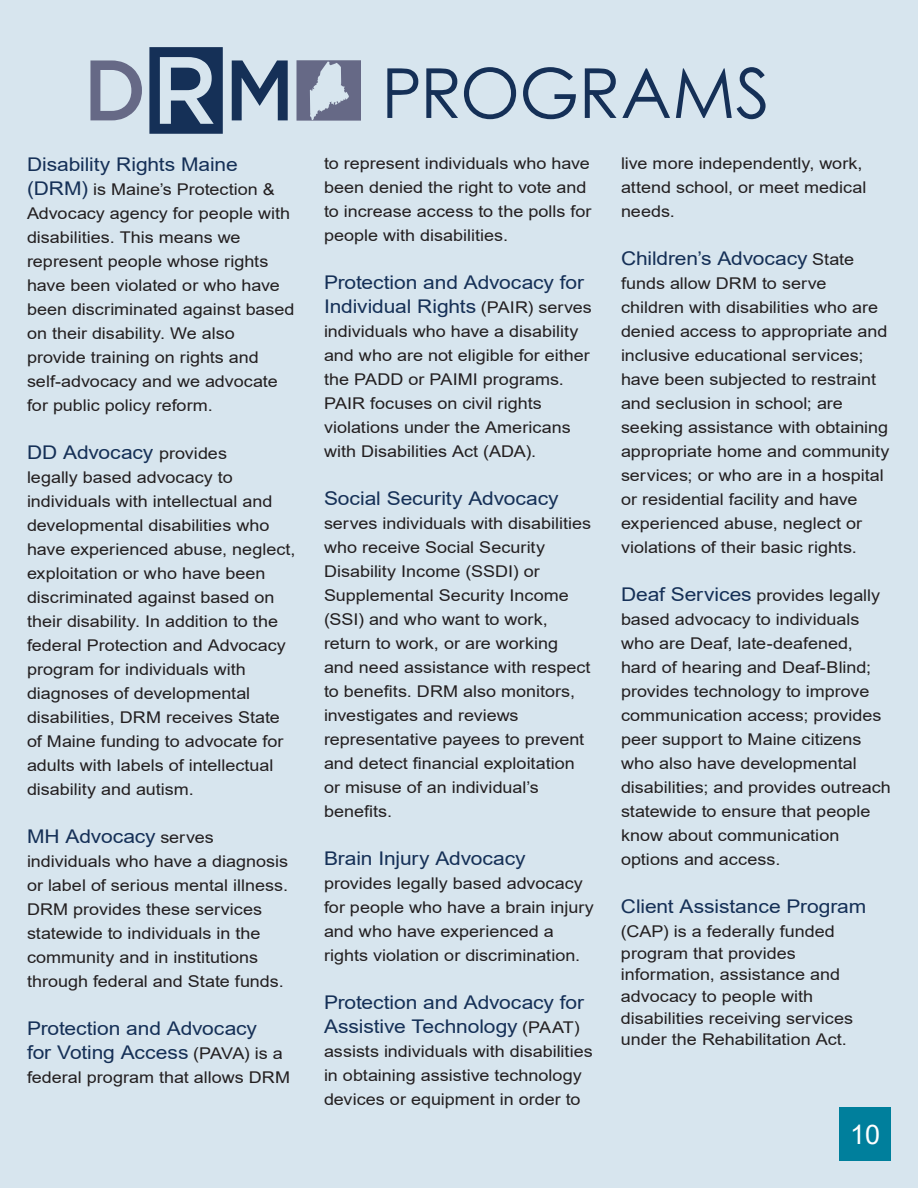
<style>
.page{position:relative;width:918px;height:1188px;background:#d7e5ee}
.page>*{position:absolute;margin:0;border:0;box-sizing:border-box;transform-origin:0 0}
.t1{font:69px "Century Gothic";letter-spacing:-.01em;color:#153057}
.t2{font:27px "Arial";color:#fff}
.t3{font:18.9px/24px "Arial";letter-spacing:-.005em;color:#153057;scale:1.11 1}
.t4{font:16.2px/24px "Arial";color:#231f20;scale:1.11 1}
.s1{font-size:18.9px;color:#153057}
.s2{font-size:16.2px;color:#231f20}
</style>
<div class="page">
<div style="left:839px;top:1107px;width:52px;height:54px;background:#007f9c"></div>
<svg style="left:90px;top:60px;width:52px;height:60px"></svg>
<svg style="left:149px;top:47px;width:74px;height:87px"></svg>
<svg style="left:232px;top:60px;width:56px;height:60px"></svg>
<svg style="left:297px;top:60px;width:63px;height:61px"></svg>
<p class="t3" style="left:27px;top:153px;width:191px">Disability Rights Maine</p>
<p class="t4" style="left:27px;top:177px;width:243px"><span class="s1">(DRM)</span> is Maine’s Protection &amp;<br>Advocacy agency for people with disabilities. This means we represent people whose rights have been violated or who have been discriminated against based on their disability. We also provide training on rights and self-advocacy and we advocate for public policy reform.</p>
<p class="t3" style="left:27px;top:441px;width:182px">DD Advocacy <span class="s2">provides</span></p>
<p class="t4" style="left:27px;top:465px;width:243px">legally based advocacy to individuals with intellectual and developmental disabilities who have experienced abuse, neglect, exploitation or who have been discriminated against based on their disability. In addition to the federal Protection and Advocacy program for individuals with diagnoses of developmental disabilities, DRM receives State of Maine funding to advocate for adults with labels of intellectual disability and autism.</p>
<p class="t3" style="left:27px;top:825px;width:170px">MH Advocacy <span class="s2">serves</span></p>
<p class="t4" style="left:27px;top:849px;width:237px">individuals who have a diagnosis or label of serious mental illness.<br>DRM provides these services statewide to individuals in the community and in institutions through federal and State funds.</p>
<p class="t3" style="left:27px;top:1017px;width:232px">Protection and Advocacy for Voting Access <span class="s2">(PAVA) is a</span></p>
<p class="t4" style="left:27px;top:1065px;width:238px">federal program that allows DRM</p>
<p class="t1" style="left:381px;top:45px;width:390px">PROGRAMS</p>
<p class="t4" style="left:324px;top:151px;width:242px">to represent individuals who have been denied the right to vote and to increase access to the polls for people with disabilities.</p>
<p class="t3" style="left:324px;top:270px;width:243px">Protection and Advocacy for<br>Individual Rights <span class="s2">(PAIR) serves</span></p>
<p class="t4" style="left:324px;top:319px;width:241px">individuals who have a disability and who are not eligible for either the PADD or PAIMI programs.<br>PAIR focuses on civil rights violations under the Americans with Disabilities Act (ADA).</p>
<p class="t3" style="left:324px;top:486px;width:213px">Social Security Advocacy</p>
<p class="t4" style="left:324px;top:511px;width:242px">serves individuals with disabilities who receive Social Security<br>Disability Income (SSDI) or<br>Supplemental Security Income (SSI) and who want to work, return to work, or are working and need assistance with respect to benefits. DRM also monitors, investigates and reviews representative payees to prevent and detect financial exploitation or misuse of an individual’s benefits.</p>
<p class="t3" style="left:324px;top:846px;width:183px">Brain Injury Advocacy</p>
<p class="t4" style="left:324px;top:871px;width:245px">provides legally based advocacy for people who have a brain injury and who have experienced a rights violation or discrimination.</p>
<p class="t3" style="left:324px;top:990px;width:236px">Protection and Advocacy for<br>Assistive Technology <span class="s2">(PAAT)</span></p>
<p class="t4" style="left:324px;top:1039px;width:244px">assists individuals with disabilities in obtaining assistive technology devices or equipment in order to</p>
<p class="t4" style="left:621px;top:151px;width:223px">live more independently, work, attend school, or meet medical needs.</p>
<p class="t3" style="left:621px;top:246px;width:212px">Children’s Advocacy <span class="s2">State</span></p>
<p class="t4" style="left:621px;top:271px;width:243px">funds allow DRM to serve children with disabilities who are denied access to appropriate and inclusive educational services; have been subjected to restraint and seclusion in school; are seeking assistance with obtaining appropriate home and community services; or who are in a hospital or residential facility and have experienced abuse, neglect or violations of their basic rights.</p>
<p class="t4" style="left:621px;top:583px;width:245px"><span class="s1">Deaf Services</span> provides legally based advocacy to individuals who are Deaf, late-deafened, hard of hearing and Deaf-Blind; provides technology to improve communication access; provides peer support to Maine citizens who also have developmental disabilities; and provides outreach statewide to ensure that people know about communication options and access.</p>
<p class="t3" style="left:621px;top:894px;width:223px">Client Assistance Program</p>
<p class="t4" style="left:621px;top:921px;width:211px;line-height:21.6px">(CAP) is a federally funded program that provides information, assistance and advocacy to people with disabilities receiving services under the Rehabilitation Act.</p>
<p class="t2" style="left:850px;top:1116px;width:32px">10</p>
</div>
